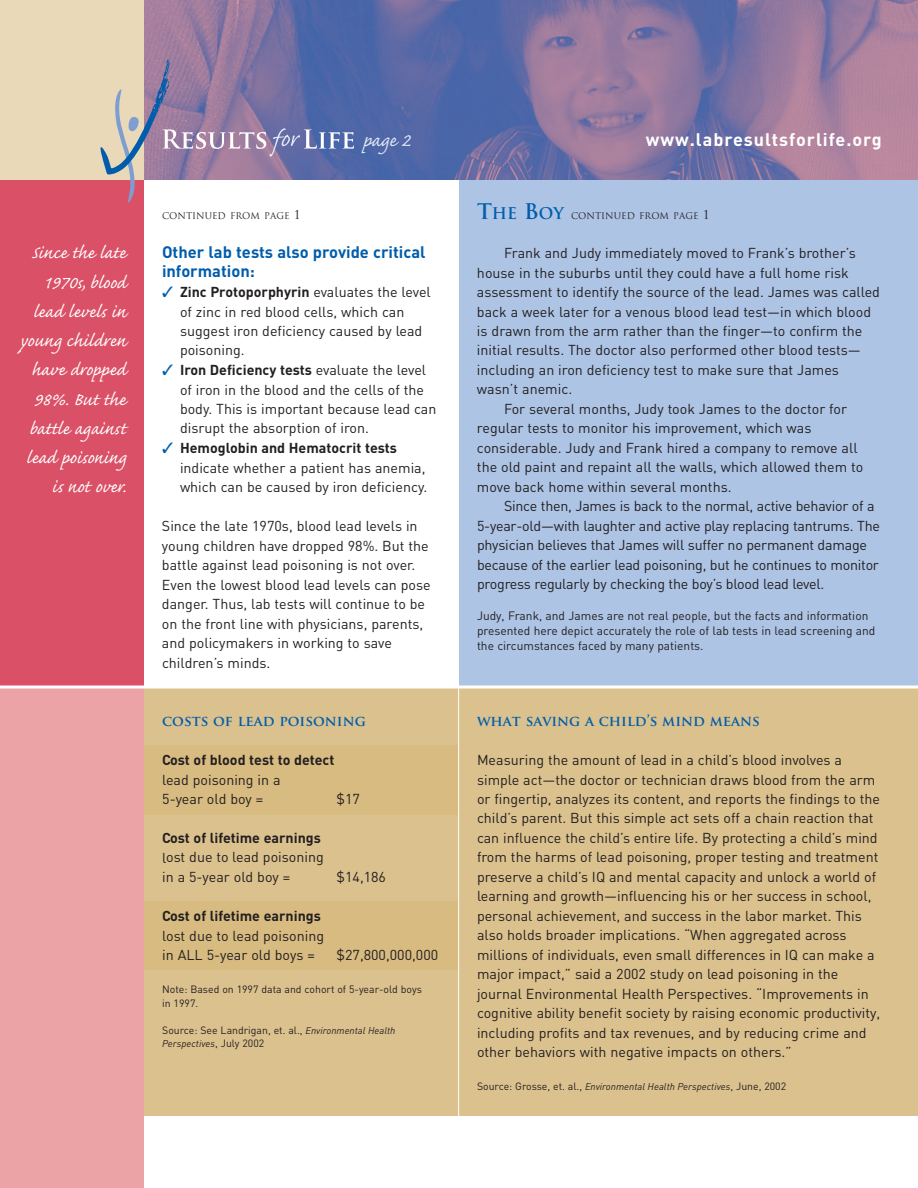
<style>
.page{position:relative;width:918px;height:1188px;background:#fff}
.page>*{position:absolute;margin:0;border:0;box-sizing:border-box;transform-origin:0 0}
.t1{font:24px "Caflisch Script Pro";color:#e1e9f6}
.t2{font:22.5px/29.2px "Caflisch Script Pro";color:#fff;text-align:right}
.t3{font:700 18px "DIN";letter-spacing:.055em;color:#fff}
.t4{font:700 16.5px/19.5px "DIN";color:#015dab}
.t5{font:14.25px/19.5px "DIN";color:#231f20}
.t6{font:700 14.25px "DIN";color:#231f20}
.t7{font:700 14.25px "Trajan Pro";color:#015dab}
.t8{font:12px/15px "DIN";color:#231f20}
.t9{font:10.5px/13.5px "DIN";color:#231f20}
.t10{font:italic 9.75px "DIN";color:#231f20}
.t11{font:9px "Trajan Pro";color:#231f20}
.s1{font-size:12px}
.s2{font-weight:700;font-size:21px;color:#015dab}
.s3{font-weight:700;font-size:15.75px;color:#015dab}
.s4{color:#015dab}
.s5{font-weight:700}
.s6{font-style:italic;font-size:9.75px}
.s7{font-style:normal;font-size:10.5px}
</style>
<div class="page">
<div style="left:144px;top:687px;width:774px;height:429px;background:#dbc18e"></div>
<div style="left:144px;top:746px;width:314px;height:69px;background:#d7bb81"></div>
<div style="left:144px;top:902px;width:314px;height:68px;background:#d7bb81"></div>
<img style="left:144px;top:0;width:774px;height:180px">
<div style="left:0;top:180px;width:144px;height:507px;background:#da5167"></div>
<div style="left:0;top:687px;width:144px;height:501px;background:#eca3a5"></div>
<div style="left:459px;top:180px;width:459px;height:507px;background:#adc4e5"></div>
<div style="left:0;top:0;width:144px;height:180px;background:#ead9b9"></div>
<hr style="left:458px;top:687px;width:1px;height:430px;background:#fff">
<hr style="left:0;top:686px;width:918px;height:2px;background:#fff">
<svg style="left:100px;top:59px;width:254px;height:144px"></svg>
<h2 class="t2" style="left:20px;top:236px;width:107px">Since the late<br>1970s, blood lead levels in young children have dropped<br>98%. But the battle against lead poisoning is not over.</h2>
<h1 class="t1" style="left:363px;top:123px;width:49px">page 2</h1>
<p class="t3" style="left:646px;top:129px;width:237px">www.labresultsforlife.org</p>
<p class="t11" style="left:162px;top:212px;width:140px">CONTINUED FROM PAGE <span class="s1">1</span></p>
<p class="t11" style="left:477px;top:212px;width:234px"><span class="s2">T</span><span class="s3">HE</span> <span class="s2">B</span><span class="s3">OY</span> CONTINUED FROM PAGE <span class="s1">1</span></p>
<p class="t5" style="left:504px;top:243px;width:353px">Frank and Judy immediately moved to Frank’s brother’s</p>
<p class="t5" style="left:477px;top:262px;width:373px">house in the suburbs until they could have a full home risk</p>
<p class="t5" style="left:477px;top:282px;width:405px">assessment to identify the source of the lead. James was called</p>
<p class="t5" style="left:477px;top:301px;width:396px">back a week later for a venous blood lead test—in which blood</p>
<p class="t5" style="left:477px;top:321px;width:387px">is drawn from the arm rather than the finger—to confirm the</p>
<p class="t5" style="left:477px;top:340px;width:385px">initial results. The doctor also performed other blood tests—</p>
<p class="t5" style="left:477px;top:360px;width:363px">including an iron deficiency test to make sure that James</p>
<p class="t5" style="left:477px;top:379px;width:97px">wasn’t anemic.</p>
<p class="t5" style="left:504px;top:399px;width:345px">For several months, Judy took James to the doctor for</p>
<p class="t5" style="left:477px;top:418px;width:336px">regular tests to monitor his improvement, which was</p>
<p class="t5" style="left:477px;top:438px;width:382px">considerable. Judy and Frank hired a company to remove all</p>
<p class="t5" style="left:477px;top:457px;width:388px">the old paint and repaint all the walls, which allowed them to</p>
<p class="t5" style="left:477px;top:477px;width:256px">move back home within several months.</p>
<p class="t5" style="left:504px;top:496px;width:372px">Since then, James is back to the normal, active behavior of a</p>
<p class="t5" style="left:477px;top:516px;width:405px">5-year-old—with laughter and active play replacing tantrums. The</p>
<p class="t5" style="left:477px;top:535px;width:392px">physician believes that James will suffer no permanent damage</p>
<p class="t5" style="left:477px;top:555px;width:403px">because of the earlier lead poisoning, but he continues to monitor</p>
<p class="t5" style="left:477px;top:574px;width:349px">progress regularly by checking the boy’s blood lead level.</p>
<p class="t8" style="left:477px;top:607px;width:400px">Judy, Frank, and James are not real people, but the facts and information presented here depict accurately the role of lab tests in lead screening and the circumstances faced by many patients.</p>
<p class="t4" style="left:162px;top:242px;width:265px">Other lab tests also provide critical information:</p>
<p class="t5" style="left:180px;top:282px;width:252px;text-indent:-18px"><span class="s4">✓</span> <span class="s5">Zinc Protoporphyrin</span> evaluates the level of zinc in red blood cells, which can suggest iron deficiency caused by lead poisoning.</p>
<p class="t5" style="left:180px;top:360px;width:258px;text-indent:-18px"><span class="s4">✓</span> <span class="s5">Iron Deficiency tests</span> evaluate the level of iron in the blood and the cells of the body. This is important because lead can disrupt the absorption of iron.</p>
<p class="t5" style="left:180px;top:438px;width:249px;text-indent:-18px"><span class="s4">✓</span> <span class="s5">Hemoglobin and Hematocrit tests </span>indicate whether a patient has anemia, which can be caused by iron deficiency.</p>
<p class="t5" style="left:162px;top:516px;width:270px">Since the late 1970s, blood lead levels in young children have dropped 98%. But the battle against lead poisoning is not over.<br>Even the lowest blood lead levels can pose danger. Thus, lab tests will continue to be on the front line with physicians, parents, and policymakers in working to save children’s minds.</p>
<p class="t7" style="left:162px;top:715px;width:205px">costs of lead poisoning</p>
<p class="t6" style="left:162px;top:751px;width:174px">Cost of blood test to detect</p>
<p class="t5" style="left:162px;top:769px;width:120px">lead poisoning in a<br>5-year old boy =</p>
<p class="t5" style="left:337px;top:789px;width:25px">$17</p>
<p class="t6" style="left:162px;top:829px;width:160px">Cost of lifetime earnings</p>
<p class="t5" style="left:162px;top:847px;width:163px">lost due to lead poisoning in a 5-year old boy =</p>
<p class="t5" style="left:337px;top:867px;width:51px">$14,186</p>
<p class="t6" style="left:162px;top:907px;width:160px">Cost of lifetime earnings</p>
<p class="t5" style="left:162px;top:925px;width:163px">lost due to lead poisoning in ALL 5-year old boys =</p>
<p class="t5" style="left:337px;top:945px;width:103px">$27,800,000,000</p>
<p class="t9" style="left:162px;top:982px;width:261px">Note: Based on 1997 data and cohort of 5-year-old boys in 1997.</p>
<p class="t9" style="left:162px;top:1023px;width:235px">Source: See Landrigan, et. al., <span class="s6">Environmental Health</span></p>
<p class="t10" style="left:162px;top:1038px;width:104px">Perspectives<span class="s7">, July 2002</span></p>
<p class="t7" style="left:477px;top:715px;width:284px">what saving a child’s mind means</p>
<p class="t5" style="left:477px;top:750px;width:405px">Measuring the amount of lead in a child’s blood involves a simple act—the doctor or technician draws blood from the arm or fingertip, analyzes its content, and reports the findings to the child’s parent. But this simple act sets off a chain reaction that can influence the child’s entire life. By protecting a child’s mind from the harms of lead poisoning, proper testing and treatment preserve a child’s IQ and mental capacity and unlock a world of learning and growth—influencing his or her success in school, personal achievement, and success in the labor market. This also holds broader implications. “When aggregated across millions of individuals, even small differences in IQ can make a major impact,” said a 2002 study on lead poisoning in the journal Environmental Health Perspectives. “Improvements in cognitive ability benefit society by raising economic productivity, including profits and tax revenues, and by reducing crime and other behaviors with negative impacts on others.”</p>
<p class="t9" style="left:477px;top:1080px;width:311px">Source: Grosse, et. al., <span class="s6">Environmental Health Perspectives</span>, June, 2002</p>
</div>
